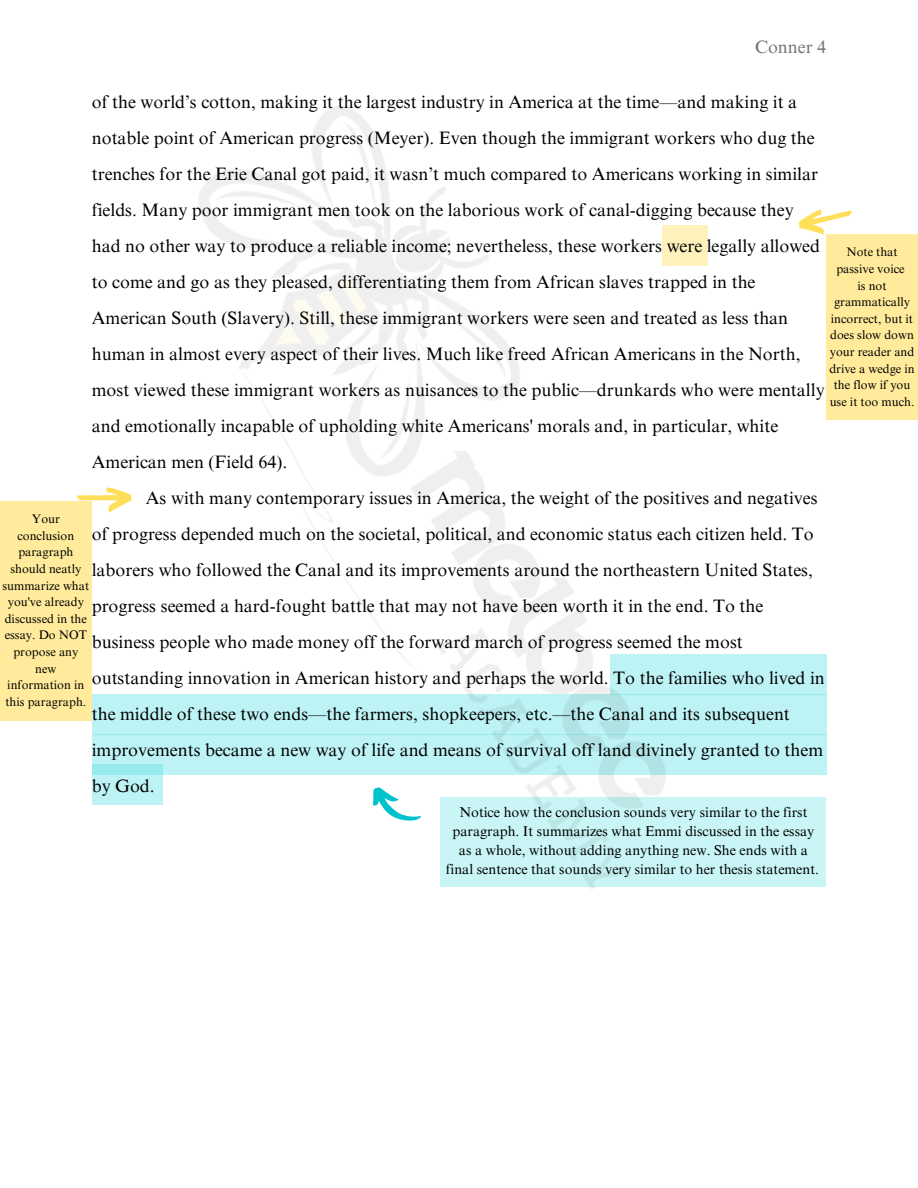
<style>
.page{position:relative;width:918px;height:1188px;background:#fff}
.page>*{position:absolute;margin:0;border:0;box-sizing:border-box;transform-origin:0 0}
.t1{font:18px/36px "Times NR Cyr";color:#000}
.t2{font:18px "Times NR Cyr";color:#737373}
.t3{font:14.25px/19.2px "Times NR Cyr";color:#000;text-align:center}
.t4{font:12.45px/16.6px "Times NR Cyr";color:#000;text-align:center}
</style>
<div class="page">
<div style="left:826px;top:234px;width:92px;height:186px;background:#ffeb9b"></div>
<svg style="left:843px;top:210px;width:9px;height:8px"></svg>
<div style="left:0;top:501px;width:92px;height:220px;background:#ffeb9b"></div>
<img style="left:76px;top:105px;width:767px;height:784px">
<p class="t2" style="left:755px;top:37px;width:73px">Conner 4</p>
<p class="t1" style="left:92px;top:84px;width:734px">of the world’s cotton, making it the largest industry in America at the time—and making it a notable point of American progress (Meyer). Even though the immigrant workers who dug the trenches for the Erie Canal got paid, it wasn’t much compared to Americans working in similar fields. Many poor immigrant men took on the laborious work of canal-digging because they had no other way to produce a reliable income; nevertheless, these workers were legally allowed to come and go as they pleased, differentiating them from African slaves trapped in the American South (Slavery). Still, these immigrant workers were seen and treated as less than human in almost every aspect of their lives. Much like freed African Americans in the North, most viewed these immigrant workers as nuisances to the public—drunkards who were mentally and emotionally incapable of upholding white Americans' morals and, in particular, white American men (Field 64).</p>
<p class="t1" style="left:92px;top:480px;width:735px;text-indent:54px">As with many contemporary issues in America, the weight of the positives and negatives of progress depended much on the societal, political, and economic status each citizen held. To laborers who followed the Canal and its improvements around the northeastern United States, progress seemed a hard-fought battle that may not have been worth it in the end. To the business people who made money off the forward march of progress seemed the most outstanding innovation in American history and perhaps the world. To the families who lived in the middle of these two ends—the farmers, shopkeepers, etc.—the Canal and its subsequent improvements became a new way of life and means of survival off land divinely granted to them by God.</p>
<p class="t4" style="left:836px;top:244px;width:70px">Note that passive voice</p>
<p class="t4" style="left:829px;top:277px;width:87px">is not grammatically incorrect, but it does slow down your reader and drive a wedge in the flow if you use it too much.</p>
<p class="t4" style="left:3px;top:511px;width:88px">Your conclusion paragraph should neatly summarize what you've already discussed in the essay. Do NOT propose any new information in this paragraph.</p>
<p class="t3" style="left:446px;top:802px;width:375px">Notice how the conclusion sounds very similar to the first paragraph. It summarizes what Emmi discussed in the essay as a whole, without adding anything new. She ends with a final sentence that sounds very similar to her thesis statement.</p>
</div>
